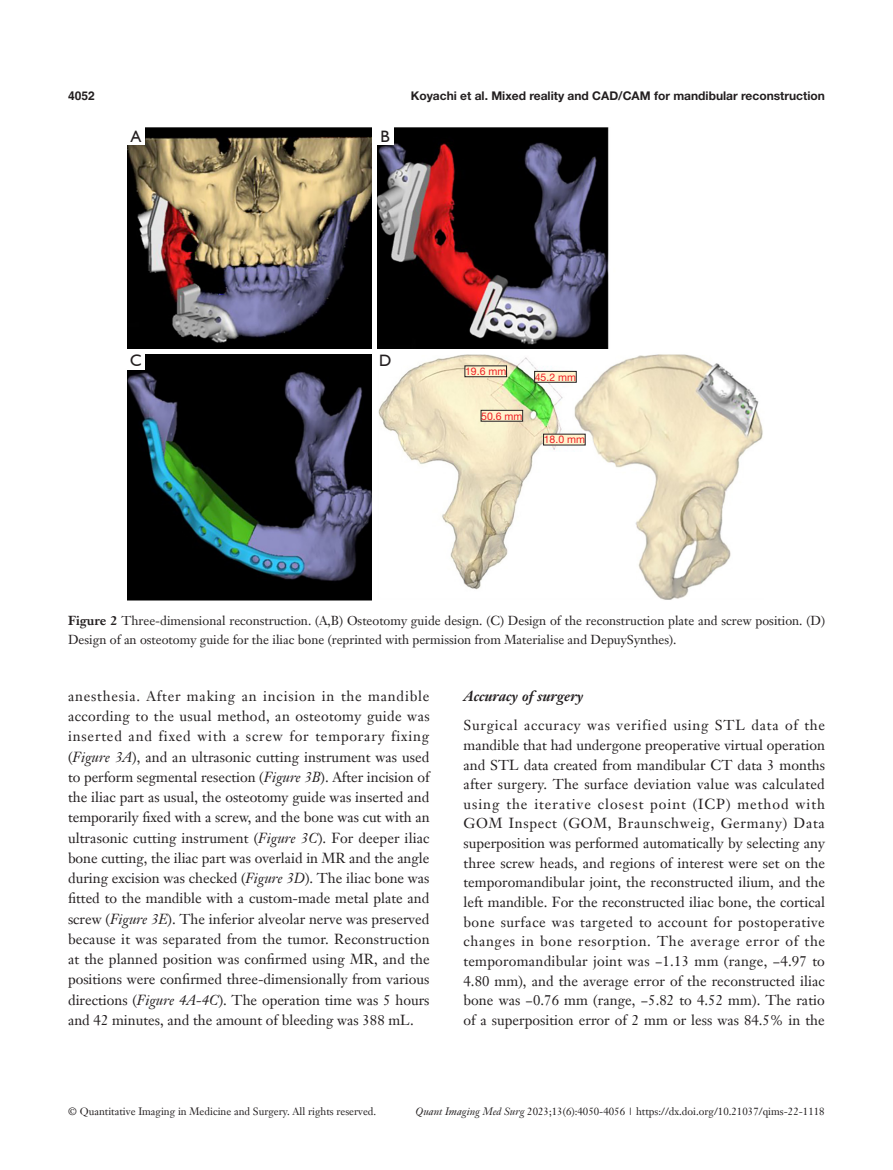
<style>
.page{position:relative;width:893px;height:1170px;background:#fff}
.page>*{position:absolute;margin:0;border:0;box-sizing:border-box;transform-origin:0 0}
.t1{font:16.5px "Humanist 521 BT";color:#231f20}
.t2{font:14.25px/20.2px "Janson Text LT";color:#231f20;text-align:justify}
._2ji-zhengti{font:italic 700 14.25px "Janson Text LT";color:#231f20}
.t3{font:12.75px/19.5px "Janson Text LT";color:#231f20}
.ZY-Running_title{font:700 12px "Helvetica Neue LT Pro";color:#231f20}
.t4{font:700 12px "Helvetica";color:#231f20}
.ZY-doi{font:10.5px "Janson Text LT";color:#231f20}
.ZY-banquan{font:10.5px "Janson Text LT";color:#231f20}
.t5{font:10.5px "Helvetica Neue LT Pro";color:#ee1d23}
.s1{font-weight:700}
.s2{font-style:italic}
</style>
<div class="page">
<img style="left:128px;top:128px;width:635px;height:472px">
<div style="left:465px;top:366px;width:41px;height:11px;background:#fff3ce"></div>
<div style="left:465px;top:365px;width:42px;height:12px;border:1px solid #231f20"></div>
<div style="left:481px;top:410px;width:42px;height:11px;background:#fff3ce"></div>
<div style="left:481px;top:410px;width:42px;height:11px;border:1px solid #231f20"></div>
<div style="left:544px;top:434px;width:41px;height:11px;background:#fff3ce"></div>
<div style="left:535px;top:371px;width:41px;height:11px;background:#fff3ce"></div>
<div style="left:534px;top:371px;width:42px;height:11px;border:1px solid #231f20"></div>
<hr style="left:373px;top:128px;width:4px;height:473px;background:#fff">
<div style="left:128px;top:349px;width:494px;height:5px;background:#fff"></div>
<div style="left:377px;top:128px;width:17px;height:17px;background:#fff"></div>
<div style="left:377px;top:352px;width:17px;height:17px;background:#fff"></div>
<div style="left:127px;top:128px;width:17px;height:17px;background:#fff"></div>
<div style="left:127px;top:352px;width:17px;height:17px;background:#fff"></div>
<p class="t4" style="left:68px;top:88px;width:28px">4052</p>
<p class="ZY-Running_title" style="left:411px;top:88px;width:416px">Koyachi et al. Mixed reality and CAD/CAM for mandibular reconstruction</p>
<p class="t1" style="left:131px;top:126px;width:12px">A</p>
<p class="t1" style="left:130px;top:350px;width:13px">C</p>
<p class="t1" style="left:381px;top:126px;width:11px">B</p>
<p class="t1" style="left:379px;top:350px;width:14px">D</p>
<p class="t5" style="left:465px;top:365px;width:43px">19.6 mm</p>
<p class="t5" style="left:481px;top:409px;width:43px">50.6 mm</p>
<p class="t5" style="left:535px;top:370px;width:43px">45.2 mm</p>
<p class="t5" style="left:544px;top:433px;width:43px">18.0 mm</p>
<p class="t3" style="left:68px;top:610px;width:758px"><span class="s1">Figure 2</span> Three-dimensional reconstruction. (A,B) Osteotomy guide design. (C) Design of the reconstruction plate and screw position. (D)<br>Design of an osteotomy guide for the iliac bone (reprinted with permission from Materialise and DepuySynthes).</p>
<p class="t2" style="left:68px;top:685px;width:363px">anesthesia. After making an incision in the mandible according to the usual method, an osteotomy guide was inserted and fixed with a screw for temporary fixing (<span class="s2">Figure 3A</span>), and an ultrasonic cutting instrument was used to perform segmental resection (<span class="s2">Figure 3B</span>). After incision of the iliac part as usual, the osteotomy guide was inserted and temporarily fixed with a screw, and the bone was cut with an ultrasonic cutting instrument (<span class="s2">Figure 3C</span>). For deeper iliac bone cutting, the iliac part was overlaid in MR and the angle during excision was checked (<span class="s2">Figure 3D</span>). The iliac bone was fitted to the mandible with a custom-made metal plate and screw (<span class="s2">Figure 3E</span>). The inferior alveolar nerve was preserved because it was separated from the tumor. Reconstruction at the planned position was confirmed using MR, and the positions were confirmed three-dimensionally from various directions (<span class="s2">Figure 4A-4C</span>). The operation time was 5 hours and 42 minutes, and the amount of bleeding was 388 mL.</p>
<p class="_2ji-zhengti" style="left:463px;top:686px;width:121px">Accuracy of surgery</p>
<p class="t2" style="left:463px;top:715px;width:363px;line-height:19.6px">Surgical accuracy was verified using STL data of the mandible that had undergone preoperative virtual operation and STL data created from mandibular CT data 3 months after surgery. The surface deviation value was calculated using the iterative closest point (ICP) method with GOM Inspect (GOM, Braunschweig, Germany) Data superposition was performed automatically by selecting any three screw heads, and regions of interest were set on the temporomandibular joint, the reconstructed ilium, and the left mandible. For the reconstructed iliac bone, the cortical bone surface was targeted to account for postoperative changes in bone resorption. The average error of the temporomandibular joint was −1.13 mm (range, −4.97 to 4.80 mm), and the average error of the reconstructed iliac bone was −0.76 mm (range, −5.82 to 4.52 mm). The ratio of a superposition error of 2 mm or less was 84.5% in the</p>
<p class="ZY-banquan" style="left:68px;top:1104px;width:310px">© Quantitative Imaging in Medicine and Surgery. All rights reserved.</p>
<p class="ZY-doi" style="left:416px;top:1104px;width:411px"><span class="s2">Quant Imaging Med Surg</span> 2023;13(6):4050-4056 | https://dx.doi.org/10.21037/qims-22-1118</p>
</div>
